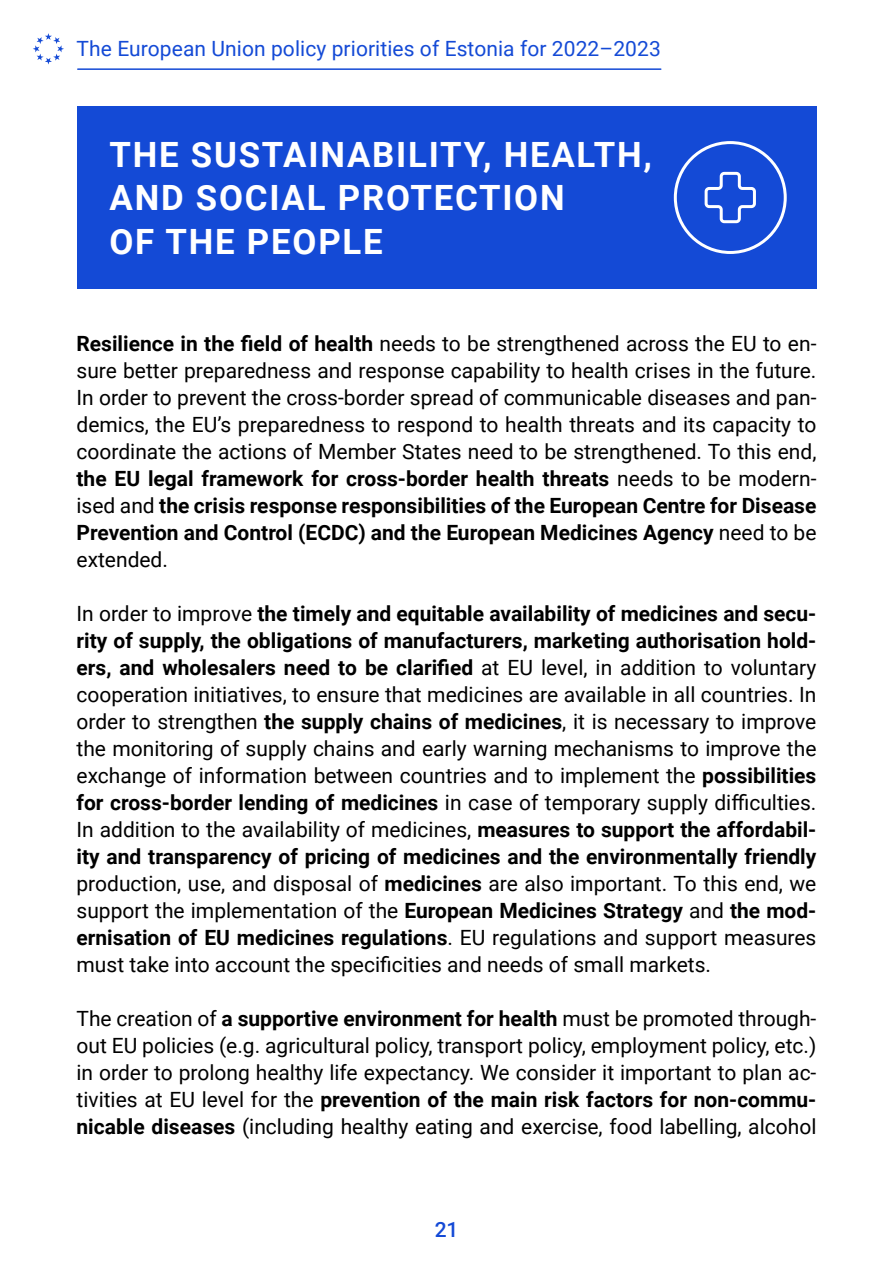
<style>
.page{position:relative;width:893px;height:1263px;background:#fff}
.page>*{position:absolute;margin:0;border:0;box-sizing:border-box;transform-origin:0 0}
.t1{font:700 34.8px/43.5px "Roboto";letter-spacing:.05em;color:#fff}
.t2{font:21px/27px "Roboto";color:#000;text-align:justify}
.t3{font:21px "Roboto";letter-spacing:.005em;color:#144ad6}
.t4{font:500 21px "Roboto";color:#144ad6}
.s1{font-weight:700}
</style>
<div class="page">
<hr style="left:78px;top:68px;width:583px;height:2px;background:#144ad6">
<svg style="left:33px;top:33px;width:31px;height:31px"></svg>
<div style="left:77px;top:106px;width:739px;height:182px;background:#144ad6"></div>
<svg style="left:673px;top:141px;width:114px;height:113px"></svg>
<p class="t3" style="left:77px;top:34px;width:586px">The European Union policy priorities of Estonia for 2022–2023</p>
<h1 class="t1" style="left:109px;top:131px;width:544px">THE SUSTAINABILITY, HEALTH,<br>AND SOCIAL PROTECTION<br>OF THE PEOPLE</h1>
<p class="t2" style="left:77px;top:329px;width:741px"><span class="s1">Resilience in the field of health</span> needs to be strengthened across the EU to en&shy;sure better preparedness and response capability to health crises in the future.<br>In order to prevent the cross-border spread of communicable diseases and pan&shy;demics, the EU’s preparedness to respond to health threats and its capacity to coordinate the actions of Member States need to be strengthened. To this end, <span class="s1">the EU legal framework for cross-border health threats</span> needs to be modern&shy;ised and <span class="s1">the crisis response responsibilities of the European Centre for Disease Prevention and Control (ECDC) and the European Medicines Agency</span> need to be extended.</p>
<p class="t2" style="left:77px;top:599px;width:741px">In order to improve <span class="s1">the timely and equitable availability of medicines and secu&shy;rity of supply, the obligations of manufacturers, marketing authorisation hold&shy;ers, and wholesalers need to be clarified</span> at EU level, in addition to voluntary cooperation initiatives, to ensure that medicines are available in all countries. In order to strengthen <span class="s1">the supply chains of medicines</span>, it is necessary to improve the monitoring of supply chains and early warning mechanisms to improve the exchange of information between countries and to implement the <span class="s1">possibilities for cross-border lending of medicines</span> in case of temporary supply difficulties.<br>In addition to the availability of medicines, <span class="s1">measures to support the affordabil&shy;ity and transparency of pricing of medicines and the environmentally friendly </span>production, use, and disposal of <span class="s1">medicines</span> are also important. To this end, we support the implementation of the <span class="s1">European Medicines Strategy</span> and <span class="s1">the mod&shy;ernisation of EU medicines regulations</span>. EU regulations and support measures must take into account the specificities and needs of small markets.</p>
<p class="t2" style="left:77px;top:1004px;width:741px">The creation of <span class="s1">a supportive environment for health</span> must be promoted through&shy;out EU policies (e.g. agricultural policy, transport policy, employment policy, etc.) in order to prolong healthy life expectancy. We consider it important to plan ac&shy;tivities at EU level for the <span class="s1">prevention of the main risk factors for non-commu&shy;nicable diseases</span> (including healthy eating and exercise, food labelling, alcohol</p>
<p class="t4" style="left:435px;top:1215px;width:25px">21</p>
</div>
